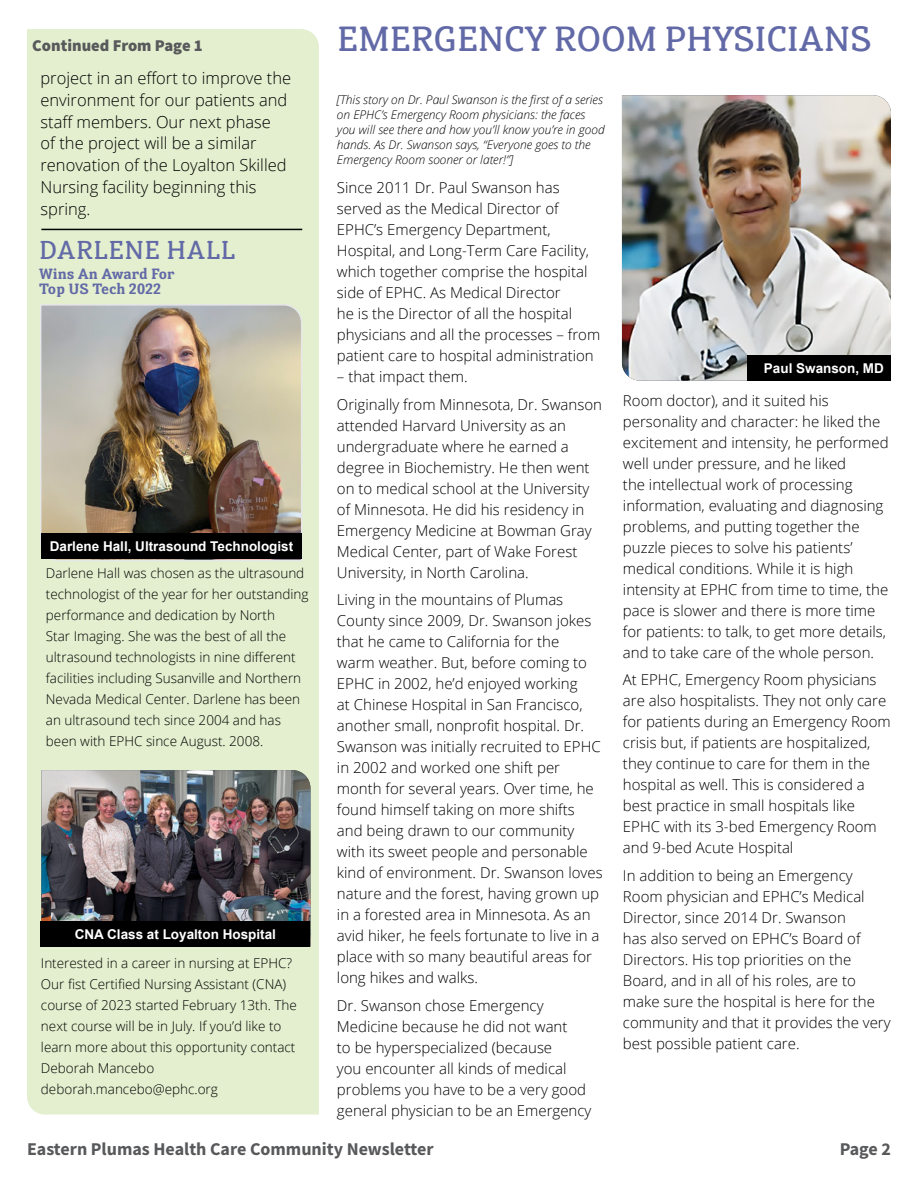
<style>
.page{position:relative;width:918px;height:1188px;background:#fff}
.page>*{position:absolute;margin:0;border:0;box-sizing:border-box;transform-origin:0 0}
.t1{font:34.5px "Susan Classic";letter-spacing:-.01em;color:#6269a7}
.t2{font:25.5px "Susan Classic";letter-spacing:.01em;color:#6269a7}
.t3{font:700 18px "Source Sans Pro";color:#58595b}
.t4{font:300 16.5px/21.8px "Open Sans";color:#000}
.t5{font:900 16.5px "Source Sans Pro";color:#58595b}
.t6{font:300 15px/21px "Open Sans";color:#000}
.t7{font:700 14.7px/15px "Susan Classic";color:#6269a7}
.t8{font:300 13.5px/21px "Open Sans";color:#000}
.t9{font:700 13.5px "Arial";color:#fff}
.t10{font:italic 300 12px/15px "Open Sans";color:#000}
</style>
<div class="page">
<div style="left:27px;top:29px;width:292px;height:1086px;background:#e3efce"></div>
<img style="left:622px;top:95px;width:269px;height:286px">
<img style="left:41px;top:770px;width:269px;height:151px">
<hr style="left:41px;top:229px;width:261px;height:1px;background:#000">
<div style="left:747px;top:355px;width:144px;height:26px;background:#000"></div>
<div style="left:40px;top:921px;width:270px;height:26px;background:#000"></div>
<img style="left:39px;top:303px;width:264px;height:259px">
<div style="left:41px;top:533px;width:261px;height:26px;background:#000"></div>
<p class="t5" style="left:32px;top:34px;width:172px">Continued From Page 1</p>
<p class="t4" style="left:40px;top:67px;width:252px">project in an effort to improve the environment for our patients and staff members. Our next phase<br>of the project will be a similar renovation of the Loyalton Skilled<br>Nursing facility beginning this spring.</p>
<h2 class="t2" style="left:39px;top:233px;width:198px">DARLENE HALL</h2>
<p class="t7" style="left:39px;top:267px;width:137px">Wins An Award For<br>Top US Tech 2022</p>
<p class="t9" style="left:50px;top:537px;width:245px">Darlene Hall, Ultrasound Technologist</p>
<p class="t8" style="left:46px;top:563px;width:264px">Darlene Hall was chosen as the ultrasound technologist of the year for her outstanding performance and dedication by North<br>Star Imaging. She was the best of all the ultrasound technologists in nine different facilities including Susanville and Northern Nevada Medical Center. Darlene has been an ultrasound tech since 2004 and has been with EPHC since August. 2008.</p>
<p class="t9" style="left:75px;top:925px;width:203px">CNA Class at Loyalton Hospital</p>
<p class="t8" style="left:41px;top:952px;width:257px">Interested in a career in nursing at EPHC?<br>Our fist Certified Nursing Assistant (CNA) course of 2023 started February 13th. The next course will be in July. If you’d like to learn more about this opportunity contact Deborah Mancebo deborah.mancebo@ephc.org</p>
<h1 class="t1" style="left:337px;top:17px;width:536px">EMERGENCY ROOM PHYSICIANS</h1>
<p class="t10" style="left:337px;top:91px;width:269px">[This story on Dr. Paul Swanson is the first of a series on EPHC’s Emergency Room physicians: the faces you will see there and how you’ll know you’re in good hands. As Dr. Swanson says, “Everyone goes to the Emergency Room sooner or later!”]</p>
<p class="t6" style="left:337px;top:177px;width:265px">Since 2011 Dr. Paul Swanson has served as the Medical Director of EPHC’s Emergency Department, Hospital, and Long-Term Care Facility, which together comprise the hospital side of EPHC. As Medical Director<br>he is the Director of all the hospital physicians and all the processes – from patient care to hospital administration</p>
<p class="t6" style="left:337px;top:362px;width:267px;line-height:27.8px">– that impact them.<br>Originally from Minnesota, Dr. Swanson</p>
<p class="t6" style="left:337px;top:414px;width:256px">attended Harvard University as an undergraduate where he earned a degree in Biochemistry. He then went on to medical school at the University of Minnesota. He did his residency in Emergency Medicine at Bowman Gray Medical Center, part of Wake Forest University, in North Carolina.</p>
<p class="t6" style="left:337px;top:589px;width:267px">Living in the mountains of Plumas County since 2009, Dr. Swanson jokes that he came to California for the<br>warm weather. But, before coming to EPHC in 2002, he’d enjoyed working<br>at Chinese Hospital in San Francisco, another small, nonprofit hospital. Dr.<br>Swanson was initially recruited to EPHC in 2002 and worked one shift per month for several years. Over time, he found himself taking on more shifts and being drawn to our community with its sweet people and personable kind of environment. Dr. Swanson loves nature and the forest, having grown up in a forested area in Minnesota. As an avid hiker, he feels fortunate to live in a place with so many beautiful areas for long hikes and walks.</p>
<p class="t6" style="left:337px;top:995px;width:256px">Dr. Swanson chose Emergency<br>Medicine because he did not want<br>to be hyperspecialized (because<br>you encounter all kinds of medical problems you have to be a very good general physician to be an Emergency</p>
<p class="t9" style="left:764px;top:359px;width:122px">Paul Swanson, MD</p>
<p class="t6" style="left:623px;top:389px;width:267px">Room doctor), and it suited his personality and character: he liked the excitement and intensity, he performed well under pressure, and he liked<br>the intellectual work of processing information, evaluating and diagnosing problems, and putting together the puzzle pieces to solve his patients’ medical conditions. While it is high intensity at EPHC from time to time, the pace is slower and there is more time for patients: to talk, to get more details, and to take care of the whole person.</p>
<p class="t6" style="left:623px;top:669px;width:269px">At EPHC, Emergency Room physicians are also hospitalists. They not only care for patients during an Emergency Room crisis but, if patients are hospitalized, they continue to care for them in the hospital as well. This is considered a best practice in small hospitals like EPHC with its 3-bed Emergency Room and 9-bed Acute Hospital</p>
<p class="t6" style="left:623px;top:865px;width:269px">In addition to being an Emergency Room physician and EPHC’s Medical Director, since 2014 Dr. Swanson<br>has also served on EPHC’s Board of Directors. His top priorities on the Board, and in all of his roles, are to make sure the hospital is here for the community and that it provides the very best possible patient care.</p>
<p class="t3" style="left:27px;top:1137px;width:408px">Eastern Plumas Health Care Community Newsletter</p>
<p class="t3" style="left:840px;top:1137px;width:53px">Page 2</p>
</div>
